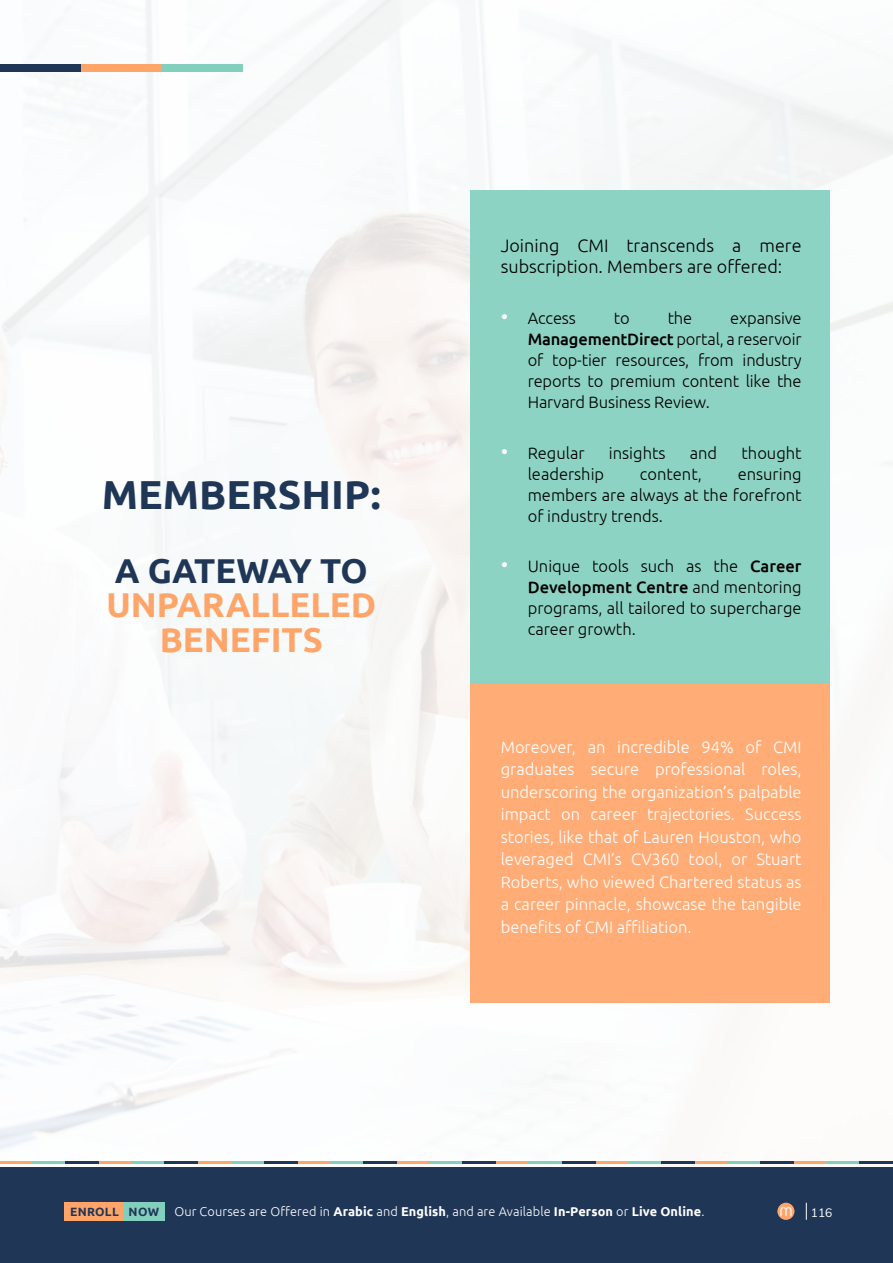
<style>
.page{position:relative;width:893px;height:1263px;background:#fff}
.page>*{position:absolute;margin:0;border:0;box-sizing:border-box;transform-origin:0 0}
.t1{font:700 40.5px "Ubuntu";color:#1f3656}
.t2{font:700 34.5px/34.5px "Ubuntu";color:#ffa56a;text-align:center}
.t3{font:700 34.5px "Ubuntu";letter-spacing:-.025em;color:#1f3656}
.t4{font:300 18px/21px "Ubuntu";color:#000}
.t5{font:300 16.5px/21px "Ubuntu";color:#000;text-align:justify}
.t6{font:300 16.5px/22.5px "Ubuntu";color:#fff;text-align:justify}
.t7{font:300 12.75px "Ubuntu";letter-spacing:.01em;color:#fff}
.t8{font:12px "Muli";color:#fff}
.s1{font-size:21px;color:#fff}
.s2{font-weight:500}
.s3{font-weight:700;font-size:12px;color:#1f3656}
.s4{font-weight:700}
</style>
<div class="page">
<img style="left:0;top:0;width:893px;height:1150px">
<div style="left:81px;top:64px;width:81px;height:7px;background:#ffa56a"></div>
<div style="left:162px;top:64px;width:81px;height:7px;background:#83cfbe"></div>
<div style="left:0;top:64px;width:81px;height:7px;background:#1f3656"></div>
<div style="left:470px;top:190px;width:359px;height:494px;background:#8dd3c3"></div>
<div style="left:470px;top:684px;width:359px;height:318px;background:#ffac76"></div>
<hr style="left:0;top:1161px;width:32px;height:3px;background:#ffa56a">
<hr style="left:396px;top:1161px;width:34px;height:3px;background:#ffa56a">
<hr style="left:198px;top:1161px;width:33px;height:3px;background:#ffa56a">
<hr style="left:595px;top:1161px;width:33px;height:3px;background:#ffa56a">
<hr style="left:99px;top:1161px;width:33px;height:3px;background:#ffa56a">
<hr style="left:496px;top:1161px;width:33px;height:3px;background:#ffa56a">
<hr style="left:297px;top:1161px;width:33px;height:3px;background:#ffa56a">
<hr style="left:694px;top:1161px;width:33px;height:3px;background:#ffa56a">
<hr style="left:794px;top:1161px;width:33px;height:3px;background:#ffa56a">
<hr style="left:32px;top:1161px;width:34px;height:3px;background:#83cfbe">
<hr style="left:430px;top:1161px;width:33px;height:3px;background:#83cfbe">
<hr style="left:231px;top:1161px;width:33px;height:3px;background:#83cfbe">
<hr style="left:628px;top:1161px;width:33px;height:3px;background:#83cfbe">
<hr style="left:132px;top:1161px;width:33px;height:3px;background:#83cfbe">
<hr style="left:529px;top:1161px;width:33px;height:3px;background:#83cfbe">
<hr style="left:330px;top:1161px;width:33px;height:3px;background:#83cfbe">
<hr style="left:727px;top:1161px;width:34px;height:3px;background:#83cfbe">
<hr style="left:827px;top:1161px;width:33px;height:3px;background:#83cfbe">
<hr style="left:66px;top:1161px;width:33px;height:3px;background:#1f3656">
<hr style="left:463px;top:1161px;width:33px;height:3px;background:#1f3656">
<hr style="left:264px;top:1161px;width:33px;height:3px;background:#1f3656">
<hr style="left:661px;top:1161px;width:33px;height:3px;background:#1f3656">
<hr style="left:165px;top:1161px;width:33px;height:3px;background:#1f3656">
<hr style="left:562px;top:1161px;width:33px;height:3px;background:#1f3656">
<hr style="left:363px;top:1161px;width:33px;height:3px;background:#1f3656">
<hr style="left:761px;top:1161px;width:33px;height:3px;background:#1f3656">
<hr style="left:860px;top:1161px;width:33px;height:3px;background:#1f3656">
<div style="left:0;top:1167px;width:893px;height:96px;background:#1f3656"></div>
<div style="left:64px;top:1202px;width:59px;height:18px;background:#ffa56a"></div>
<div style="left:123px;top:1202px;width:42px;height:18px;background:#83cfbe"></div>
<svg style="left:806px;top:1203px;width:1px;height:17px"></svg>
<img style="left:777px;top:1203px;width:17px;height:17px;border-radius:9px">
<h1 class="t1" style="left:102px;top:470px;width:280px">MEMBERSHIP:</h1>
<h2 class="t3" style="left:115px;top:550px;width:254px">A GATEWAY TO</h2>
<h2 class="t2" style="left:106px;top:587px;width:271px">UNPARALLELED<br>BENEFITS</h2>
<p class="t4" style="left:501px;top:235px;width:302px">Joining CMI transcends a mere subscription. Members are offered:</p>
<p class="t5" style="left:501px;top:307px;width:77px"><span class="s1">•</span> Access</p>
<p class="t5" style="left:614px;top:307px;width:17px">to</p>
<p class="t5" style="left:668px;top:307px;width:26px">the</p>
<p class="t5" style="left:528px;top:307px;width:275px;text-indent:203px">expansive <span class="s2">ManagementDirect</span> portal, a reservoir of top-tier resources, from industry reports to premium content like the Harvard Business Review.</p>
<p class="t5" style="left:501px;top:442px;width:85px"><span class="s1">•</span> Regular</p>
<p class="t5" style="left:609px;top:442px;width:58px">insights</p>
<p class="t5" style="left:690px;top:442px;width:29px">and</p>
<p class="t5" style="left:741px;top:442px;width:61px">thought</p>
<p class="t5" style="left:528px;top:463px;width:78px">leadership</p>
<p class="t5" style="left:640px;top:463px;width:64px">content,</p>
<p class="t5" style="left:528px;top:463px;width:275px;text-indent:210px">ensuring members are always at the forefront of industry trends.</p>
<p class="t5" style="left:528px;top:556px;width:275px;text-indent:-27px"><span class="s1">•</span> Unique tools such as the <span class="s2">Career Development Centre</span> and mentoring programs, all tailored to supercharge career growth.</p>
<p class="t6" style="left:501px;top:735px;width:302px">Moreover, an incredible 94% of CMI graduates secure professional roles, underscoring the organization’s palpable impact on career trajectories. Success stories, like that of Lauren Houston, who leveraged CMI’s CV360 tool, or Stuart Roberts, who viewed Chartered status as a career pinnacle, showcase the tangible benefits of CMI affiliation.</p>
<p class="t7" style="left:70px;top:1204px;width:636px"><span class="s3">ENROLL NOW</span> Our Courses are Offered in <span class="s4">Arabic</span> and <span class="s4">English</span>, and are Available <span class="s4">In-Person</span> or <span class="s4">Live Online</span>.</p>
<p class="t8" style="left:811px;top:1204px;width:23px">116</p>
</div>
